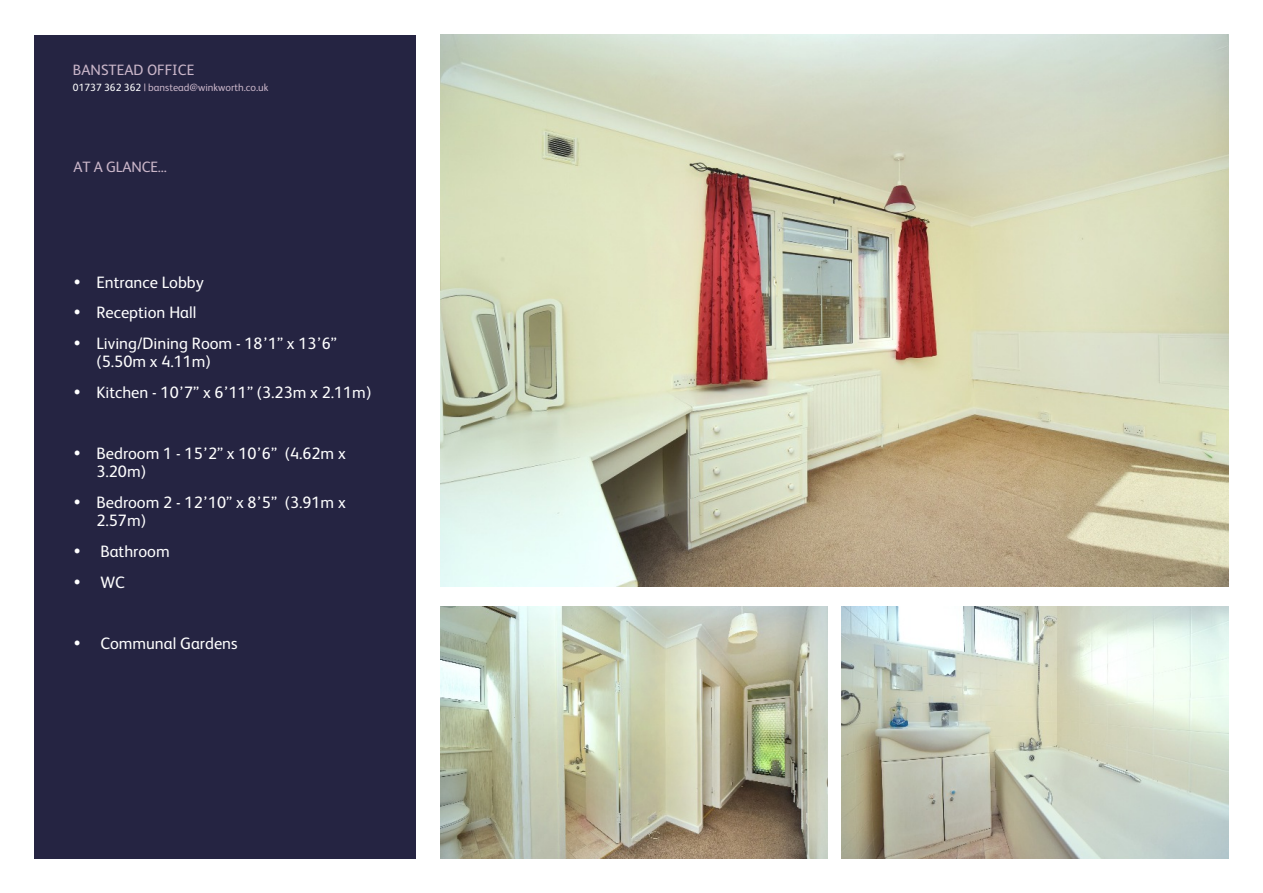
<style>
.page{position:relative;width:1263px;height:893px;background:#fff}
.page>*{position:absolute;margin:0;border:0;box-sizing:border-box;transform-origin:0 0}
.t1{font:16.5px/30.6px "FS Albert";color:#fff}
.t2{font:15px "FS Albert";color:#cab6c9}
.t3{font:10.5px "FS Albert";color:#cab6c9}
.s1{color:#fefefe}
</style>
<div class="page">
<div style="left:34px;top:36px;width:381px;height:823px;background:#252442"></div>
<img style="left:441px;top:34px;width:788px;height:553px">
<img style="left:841px;top:606px;width:388px;height:253px">
<img style="left:441px;top:606px;width:387px;height:253px">
<p class="t2" style="left:73px;top:63px;width:123px">BANSTEAD OFFICE</p>
<p class="t3" style="left:73px;top:83px;width:197px"><span class="s1">01737 362 362</span> | banstead@winkworth.co.uk</p>
<p class="t2" style="left:74px;top:161px;width:95px">AT A GLANCE...</p>
<p class="t1" style="left:96px;top:268px;width:242px">Entrance Lobby<br>Reception Hall<br>Living/Dining Room - 18’1” x 13’6”</p>
<p class="t1" style="left:96px;top:348px;width:276px">(5.50m x 4.11m)<br>Kitchen - 10’7” x 6’11” (3.23m x 2.11m)</p>
<p class="t1" style="left:96px;top:445px;width:251px;line-height:18.6px">Bedroom 1 - 15’2” x 10’6” (4.62m x<br>3.20m)</p>
<p class="t1" style="left:96px;top:494px;width:251px;line-height:18.6px">Bedroom 2 - 12’10” x 8’5” (3.91m x<br>2.57m)</p>
<p class="t1" style="left:100px;top:537px;width:71px">Bathroom<br>WC</p>
<p class="t1" style="left:100px;top:629px;width:139px">Communal Gardens</p>
</div>
